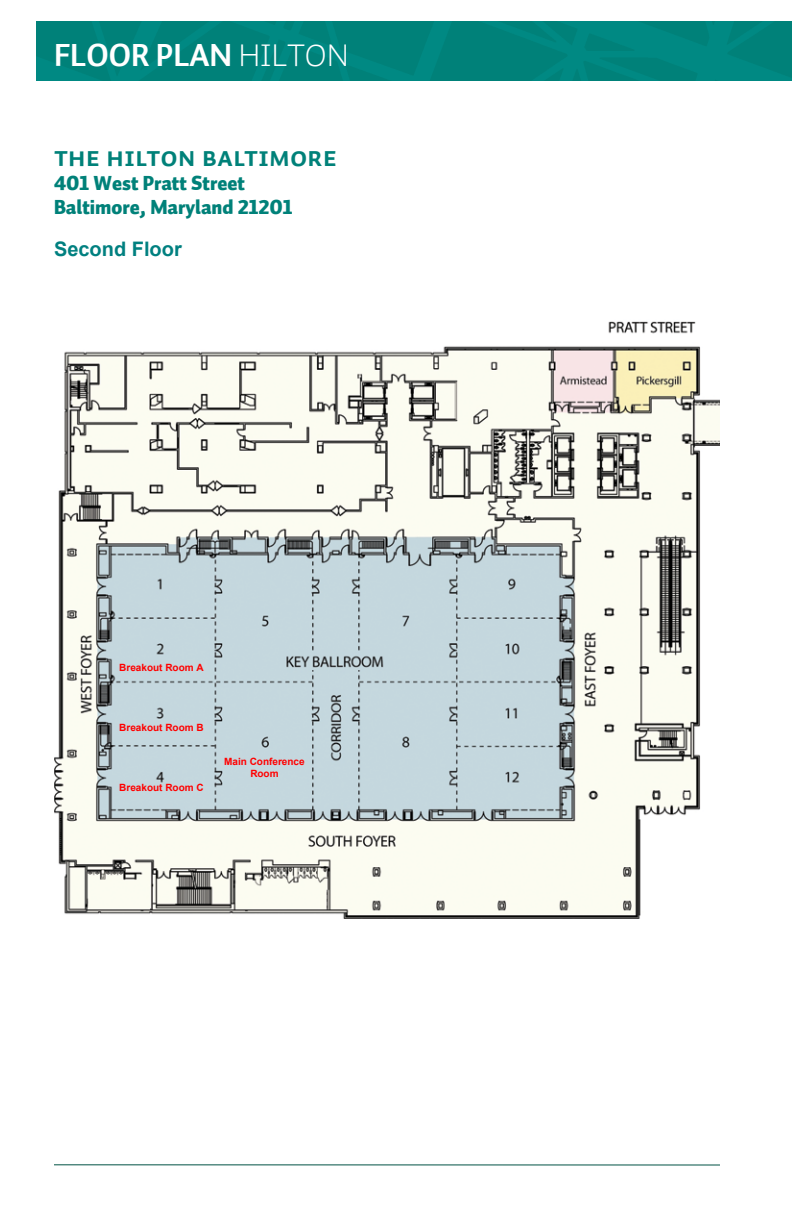
<style>
.page{position:relative;width:792px;height:1224px;background:#fff}
.page>*{position:absolute;margin:0;border:0;box-sizing:border-box;transform-origin:0 0}
.t1{font:32px "Auto 1 Bold LF";color:#fff}
.t2{font:28px "Auto 1 Bold Sm Cp";color:#008179}
.t3{font:20px/24px "Auto 1 Black LF";color:#008179}
.t4{font:700 20px "Arial";color:#008080}
.t5{font:700 10px/12px "Arial";color:#f00;text-align:center}
.s1{font-family:"Auto 1 Light LF"}
</style>
<div class="page">
<img style="left:36px;top:21px;width:756px;height:59px">
<img style="left:54px;top:321px;width:666px;height:597px">
<hr style="left:54px;top:1164px;width:666px;height:2px;background:#005244">
<h1 class="t1" style="left:54px;top:34px;width:296px">FLOOR PLAN <span class="s1">HILTON</span></h1>
<h2 class="t2" style="left:54px;top:140px;width:285px">the hilton Baltimore</h2>
<h3 class="t3" style="left:54px;top:171px;width:240px">401 West Pratt Street<br>Baltimore, Maryland 21201</h3>
<h3 class="t4" style="left:54px;top:235px;width:129px">Second Floor</h3>
<p class="t5" style="left:119px;top:662px;width:86px">Breakout Room A</p>
<p class="t5" style="left:119px;top:722px;width:86px">Breakout Room B</p>
<p class="t5" style="left:119px;top:782px;width:86px">Breakout Room C</p>
<p class="t5" style="left:224px;top:756px;width:82px">Main Conference<br>Room</p>
</div>
